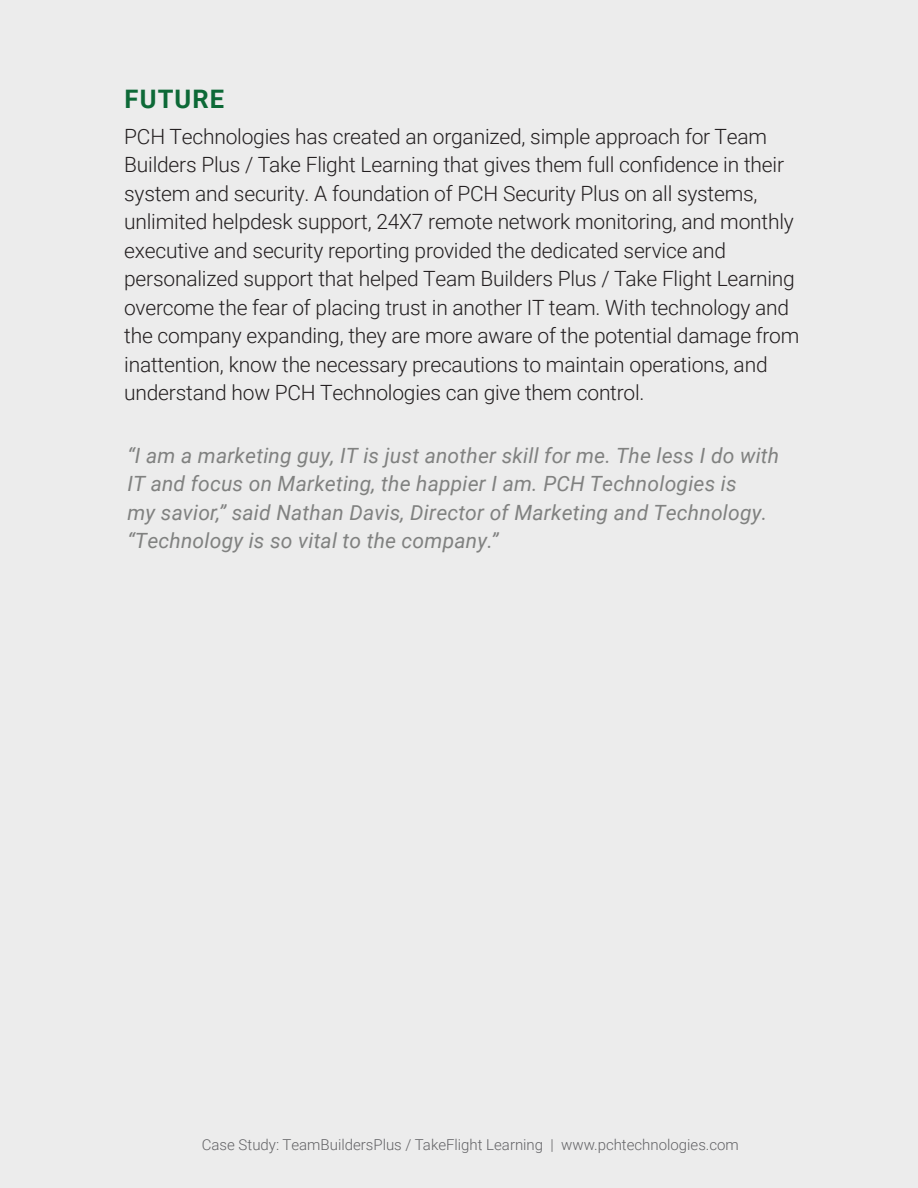
<style>
.page{position:relative;width:918px;height:1188px;background:#ececec}
.page>*{position:absolute;margin:0;border:0;box-sizing:border-box;transform-origin:0 0}
.t1{font:700 25.5px "Roboto";letter-spacing:.045em;color:#0d6937}
.t2{font:300 21px/28.5px "Roboto";letter-spacing:-.01em;color:#231f20}
.t3{font:italic 21px/28.5px "Roboto";letter-spacing:.01em;color:#808180}
.t4{font:300 15px "Roboto";color:#636366}
</style>
<div class="page">
<p class="t1" style="left:125px;top:81px;width:101px">FUTURE</p>
<p class="t2" style="left:124px;top:121px;width:677px">PCH Technologies has created an organized, simple approach for Team Builders Plus / Take Flight Learning that gives them full confidence in their system and security. A foundation of PCH Security Plus on all systems, unlimited helpdesk support, 24X7 remote network monitoring, and monthly executive and security reporting provided the dedicated service and personalized support that helped Team Builders Plus / Take Flight Learning overcome the fear of placing trust in another IT team. With technology and the company expanding, they are more aware of the potential damage from inattention, know the necessary precautions to maintain operations, and understand how PCH Technologies can give them control.</p>
<p class="t3" style="left:127px;top:440px;width:653px">“I am a marketing guy, IT is just another skill for me. The less I do with IT and focus on Marketing, the happier I am. PCH Technologies is<br>my savior,” said Nathan Davis, Director of Marketing and Technology. “Technology is so vital to the company.”</p>
<p class="t4" style="left:202px;top:1134px;width:539px">Case Study: TeamBuildersPlus / TakeFlight Learning | www.pchtechnologies.com</p>
</div>
